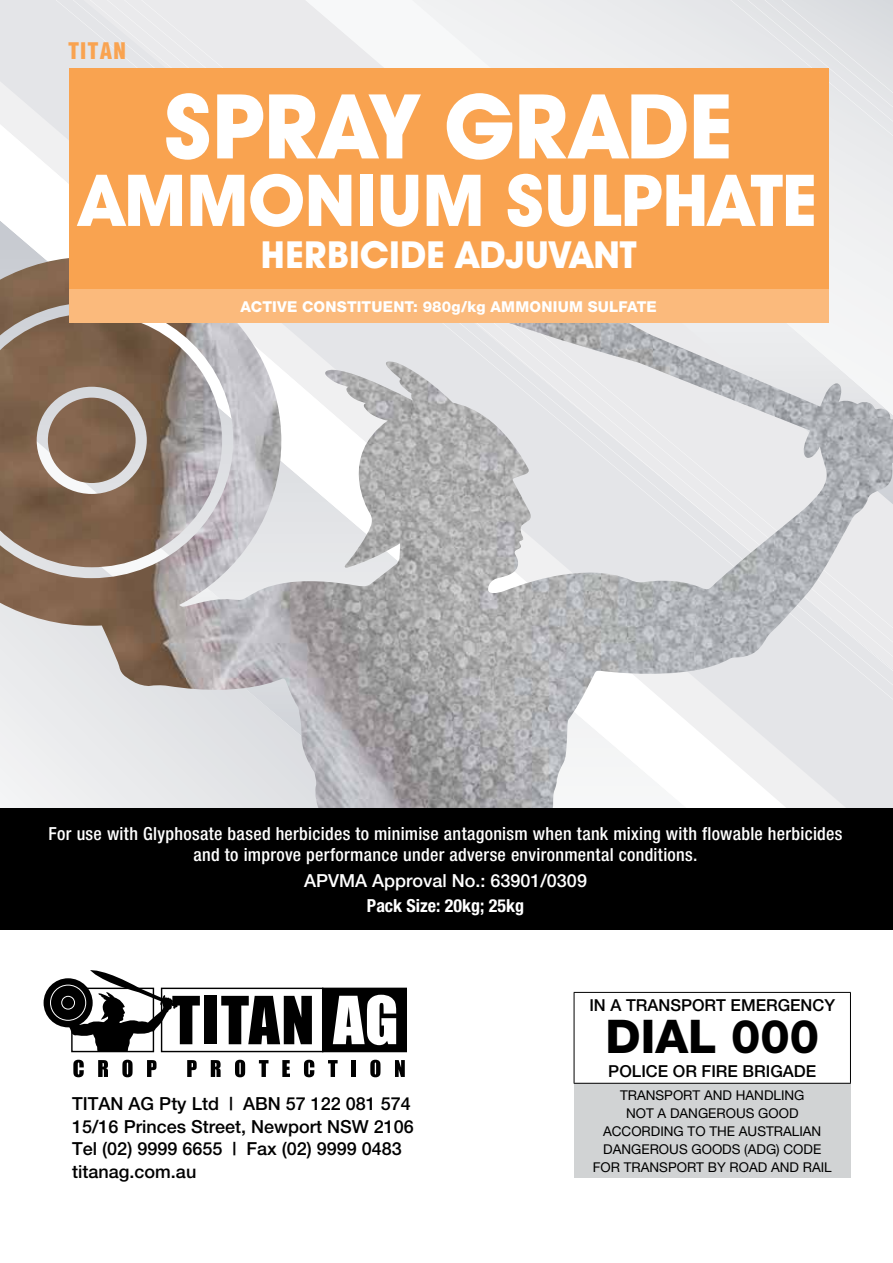
<style>
.page{position:relative;width:893px;height:1263px;background:#fff}
.page>*{position:absolute;margin:0;border:0;box-sizing:border-box;transform-origin:0 0}
.t1{font:700 90px "Avant Garde IT Cby BT";color:#fff}
.t2{font:700 72px "Avant Garde IT Cby BT";color:#fff}
.t3{font:800 46.5px "Helvetica Neue";color:#000}
.t4{font:700 37.5px "Avant Garde IT Cby BT";letter-spacing:.005em;color:#fff}
.t5{font:900 condensed 22.35px "Helvetica";letter-spacing:.05em;color:#f9a350}
.t6{font:500 condensed 18px/21px "Helvetica Neue";letter-spacing:.015em;color:#fff;text-align:center}
.t7{font:500 18px/22.5px "Helvetica Neue";color:#000}
.t8{font:500 18px "Helvetica Neue";color:#fff}
.t9{font:700 condensed 18px "Helvetica Neue";color:#fff}
.t10{font:500 16.5px "Helvetica Neue";color:#000}
.t11{font:800 15px "Helvetica Neue";letter-spacing:.015em;color:#fff}
.t12{font:13.5px/18px "Helvetica Neue";color:#000;text-align:center}
</style>
<div class="page">
<svg style="left:141px;top:0;width:752px;height:195px;fill:#ebecee"></svg>
<svg style="left:730px;top:0;width:163px;height:136px;background:#e2e3e5"></svg>
<img style="left:0;top:195px;width:893px;height:613px">
<div style="left:0;top:808px;width:893px;height:122px;background:#000"></div>
<div style="left:574px;top:1083px;width:276px;height:95px;background:#d1d3d4"></div>
<hr style="left:574px;top:992px;width:277px;height:1px;background:#000">
<hr style="left:574px;top:993px;width:1px;height:90px;background:#000">
<hr style="left:850px;top:993px;width:1px;height:90px;background:#000">
<hr style="left:574px;top:1083px;width:277px;height:1px;background:#000">
<div style="left:161px;top:988px;width:162px;height:64px;border:1px solid #000"></div>
<div style="left:323px;top:988px;width:83px;height:63px;background:#000"></div>
<div style="left:322px;top:988px;width:85px;height:64px;border:1px solid #000"></div>
<svg style="left:333px;top:995px;width:63px;height:50px"></svg>
<svg style="left:73px;top:1060px;width:11px;height:17px"></svg>
<svg style="left:98px;top:1060px;width:10px;height:17px"></svg>
<svg style="left:122px;top:1060px;width:11px;height:17px"></svg>
<svg style="left:147px;top:1060px;width:10px;height:17px"></svg>
<svg style="left:187px;top:1060px;width:10px;height:17px"></svg>
<svg style="left:211px;top:1060px;width:10px;height:17px"></svg>
<svg style="left:235px;top:1060px;width:10px;height:17px"></svg>
<svg style="left:259px;top:1060px;width:9px;height:17px"></svg>
<svg style="left:282px;top:1060px;width:8px;height:17px"></svg>
<svg style="left:304px;top:1060px;width:10px;height:17px"></svg>
<svg style="left:328px;top:1060px;width:10px;height:17px"></svg>
<div style="left:351px;top:1060px;width:5px;height:17px;background:#000"></div>
<svg style="left:370px;top:1060px;width:10px;height:17px"></svg>
<svg style="left:395px;top:1060px;width:10px;height:17px"></svg>
<svg style="left:221px;top:996px;width:91px;height:48px"></svg>
<div style="left:204px;top:996px;width:13px;height:48px;background:#000"></div>
<div style="left:44px;top:978px;width:49px;height:49px;background:#000;border-radius:50%"></div>
<svg style="left:50px;top:970px;width:150px;height:81px"></svg>
<div style="left:69px;top:69px;width:759px;height:221px;background:#f9a350"></div>
<div style="left:69px;top:290px;width:759px;height:33px;background:#fbba7c"></div>
<p class="t5" style="left:68px;top:37px;width:59px">TITAN</p>
<h1 class="t1" style="left:164px;top:72px;width:571px">SPRAY GRADE</h1>
<h2 class="t2" style="left:80px;top:157px;width:739px">AMMONIUM SULPHATE</h2>
<h3 class="t4" style="left:261px;top:232px;width:377px">HERBICIDE ADJUVANT</h3>
<p class="t11" style="left:241px;top:298px;width:418px">ACTIVE CONSTITUENT: 980g/kg AMMONIUM SULFATE</p>
<p class="t6" style="left:49px;top:823px;width:795px">For use with Glyphosate based herbicides to minimise antagonism when tank mixing with flowable herbicides and to improve performance under adverse environmental conditions.</p>
<p class="t8" style="left:304px;top:869px;width:284px">APVMA Approval No.: 63901/0309</p>
<p class="t9" style="left:367px;top:895px;width:159px">Pack Size: 20kg; 25kg</p>
<p class="t7" style="left:72px;top:1092px;width:343px">TITAN AG Pty Ltd | ABN 57 122 081 574<br>15/16 Princes Street, Newport NSW 2106<br>Tel (02) 9999 6655 | Fax (02) 9999 0483 titanag.com.au</p>
<p class="t10" style="left:589px;top:995px;width:247px">IN A TRANSPORT EMERGENCY</p>
<h3 class="t3" style="left:605px;top:1009px;width:215px">DIAL 000</h3>
<p class="t10" style="left:608px;top:1061px;width:209px">POLICE OR FIRE BRIGADE</p>
<p class="t12" style="left:593px;top:1086px;width:241px">TRANSPORT AND HANDLING<br>NOT A DANGEROUS GOOD<br>ACCORDING TO THE AUSTRALIAN<br>DANGEROUS GOODS (ADG) CODE<br>FOR TRANSPORT BY ROAD AND RAIL</p>
</div>
